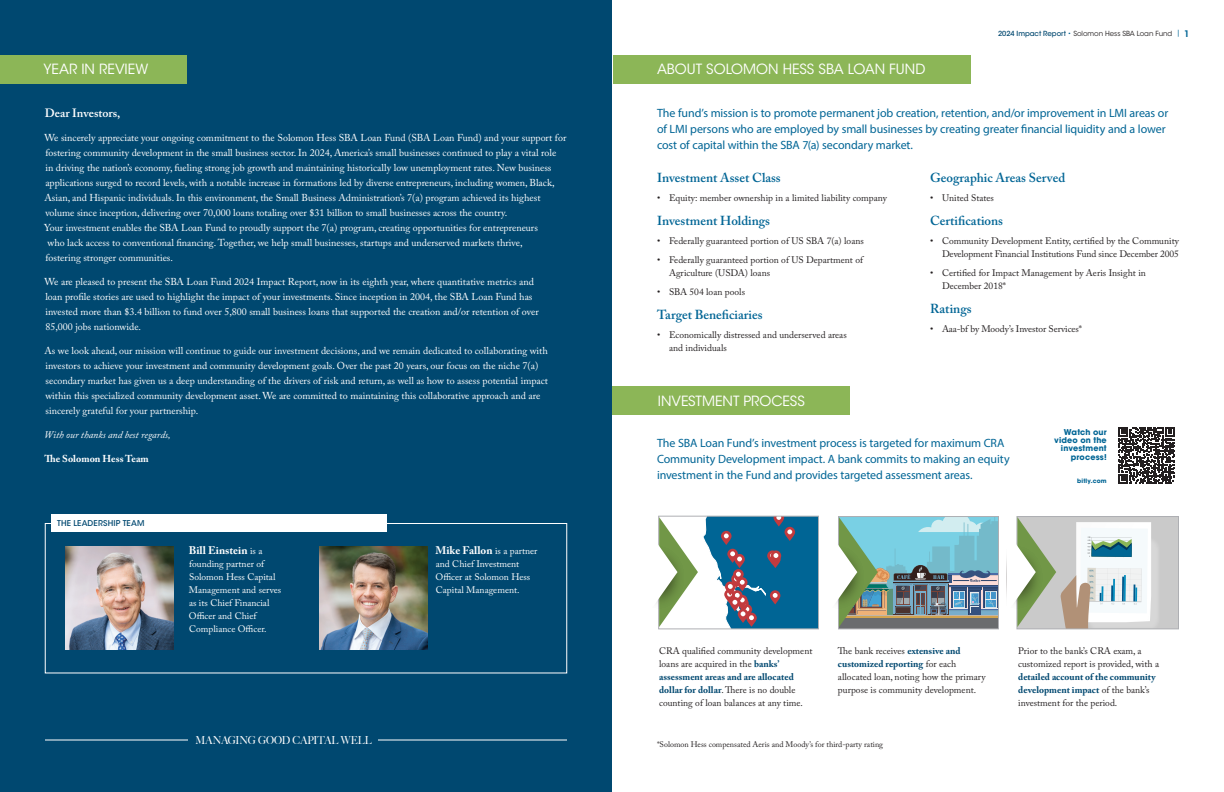
<style>
.page{position:relative;width:1224px;height:792px;background:#fff}
.page>*{position:absolute;margin:0;border:0;box-sizing:border-box;transform-origin:0 0}
.t1{font:14px "ITC Avant Garde Std";color:#fff}
.t2{font:600 13px "Adobe Caslon Pro";color:#006595}
.Intro{font:12px/16px "Myriad Pro";letter-spacing:-.01em;color:#006595}
.body_Text{font:600 12px "Adobe Caslon Pro";color:#fff}
.body_Text-2{font:700 11px "Adobe Caslon Pro";color:#fff}
.t3{font:500 11px "Big Caslon";color:#fff;scale:.9 1}
.body_Text-3{font:10px/15px "Adobe Caslon Pro";color:#fff}
.body_Text-4{font:italic 10px "Adobe Caslon Pro";color:#fff}
.body_Text-5{font:700 10px "Adobe Caslon Pro";color:#fff}
.body_Text-6{font:9.5px/13px "Adobe Caslon Pro";color:#231f20}
.body_Text-7{font:9.5px/13px "Adobe Caslon Pro";color:#fff}
.Footnote{font:8px "Adobe Caslon Pro";color:#231f20}
.Brochure_Call_out{font:700 8px/8.2px "ITC Avant Garde Pro";letter-spacing:.015em;color:#006595;text-align:right}
.t4{font:500 8px "ITC Avant Garde Std";letter-spacing:.02em;color:#004870}
.t5{font:7px "ITC Avant Garde Std";letter-spacing:-.005em;color:#231f20}
.Brochure_Call_out-2{font:700 6px "ITC Avant Garde Pro";letter-spacing:.03em;color:#006595}
.s1{font-weight:400;font-size:9.5px}
.s2{font-weight:500;color:#004870}
.s3{color:#006595}
.s4{font-weight:600;font-size:9px;color:#006595}
.s5{font-weight:700;color:#004870}
</style>
<div class="page">
<div style="left:0;top:0;width:612px;height:792px;background:#004870"></div>
<div style="left:0;top:55px;width:187px;height:29px;background:#8cb657"></div>
<hr style="left:45px;top:740px;width:522px;height:1px;background:#fff">
<div style="left:189px;top:736px;width:189px;height:8px;background:#004870"></div>
<svg style="left:1118px;top:427px;width:57px;height:56px"></svg>
<div style="left:838px;top:516px;width:161px;height:113px;border:1px solid #aeafb3"></div>
<div style="left:1017px;top:517px;width:161px;height:112px;background:#cacaca"></div>
<div style="left:1016px;top:516px;width:163px;height:113px;border:1px solid #aeafb3"></div>
<div style="left:613px;top:386px;width:237px;height:29px;background:#8cb657"></div>
<img style="left:65px;top:546px;width:108px;height:104px">
<img style="left:320px;top:546px;width:107px;height:104px">
<svg style="left:656px;top:515px;width:162px;height:115px"></svg>
<svg style="left:836px;top:517px;width:162px;height:110px;background:#80a7aa"></svg>
<svg style="left:1006px;top:517px;width:155px;height:112px"></svg>
<div style="left:51px;top:514px;width:336px;height:18px;background:#fff"></div>
<div style="left:613px;top:55px;width:358px;height:28px;background:#8cb657"></div>
<p class="t1" style="left:43px;top:61px;width:107px">YEAR IN REVIEW</p>
<p class="body_Text" style="left:45px;top:106px;width:77px">Dear Investors,</p>
<p class="body_Text-3" style="left:45px;top:130px;width:523px">We sincerely appreciate your ongoing commitment to the Solomon Hess SBA Loan Fund (SBA Loan Fund) and your support for</p>
<p class="body_Text-3" style="left:45px;top:145px;width:512px">fostering community development in the small business sector. In 2024, America’s small businesses continued to play a vital role</p>
<p class="body_Text-3" style="left:45px;top:160px;width:508px">in driving the nation’s economy, fueling strong job growth and maintaining historically low unemployment rates. New business</p>
<p class="body_Text-3" style="left:45px;top:175px;width:511px">applications surged to record levels, with a notable increase in formations led by diverse entrepreneurs, including women, Black,</p>
<p class="body_Text-3" style="left:44px;top:190px;width:498px">Asian, and Hispanic individuals. In this environment, the Small Business Administration’s 7(a) program achieved its highest</p>
<p class="body_Text-3" style="left:45px;top:205px;width:463px">volume since inception, delivering over 70,000 loans totaling over $31 billion to small businesses across the country.</p>
<p class="body_Text-3" style="left:44px;top:220px;width:495px">Your investment enables the SBA Loan Fund to proudly support the 7(a) program, creating opportunities for entrepreneurs</p>
<p class="body_Text-3" style="left:48px;top:235px;width:477px">who lack access to conventional financing. Together, we help small businesses, startups and underserved markets thrive,</p>
<p class="body_Text-3" style="left:45px;top:250px;width:129px">fostering stronger communities.</p>
<p class="body_Text-3" style="left:45px;top:274px;width:496px">We are pleased to present the SBA Loan Fund 2024 Impact Report, now in its eighth year, where quantitative metrics and loan profile stories are used to highlight the impact of your investments. Since inception in 2004, the SBA Loan Fund has invested more than $3.4 billion to fund over 5,800 small business loans that supported the creation and/or retention of over 85,000 jobs nationwide.</p>
<p class="body_Text-3" style="left:44px;top:343px;width:505px">As we look ahead, our mission will continue to guide our investment decisions, and we remain dedicated to collaborating with investors to achieve your investment and community development goals. Over the past 20 years, our focus on the niche 7(a) secondary market has given us a deep understanding of the drivers of risk and return, as well as how to assess potential impact within this specialized community development asset. We are committed to maintaining this collaborative approach and are sincerely grateful for your partnership.</p>
<p class="body_Text-4" style="left:44px;top:429px;width:128px">With our thanks and best regards,</p>
<p class="body_Text-5" style="left:44px;top:453px;width:106px">The Solomon Hess Team</p>
<p class="t4" style="left:57px;top:519px;width:89px">THE LEADERSHIP TEAM</p>
<p class="body_Text-2" style="left:189px;top:544px;width:75px">Bill Einstein <span class="s1">is a</span></p>
<p class="body_Text-7" style="left:189px;top:558px;width:94px">founding partner of<br>Solomon Hess Capital<br>Management and serves as its Chief Financial<br>Officer and Chief<br>Compliance Officer.</p>
<p class="t3" style="left:195px;top:731px;width:197px">MANAGING GOOD CAPITAL WELL</p>
<p class="body_Text-2" style="left:436px;top:544px;width:103px">Mike Fallon <span class="s1">is a partner</span></p>
<p class="body_Text-7" style="left:436px;top:558px;width:96px">and Chief Investment<br>Officer at Solomon Hess<br>Capital Management.</p>
<p class="t1" style="left:657px;top:61px;width:270px">ABOUT SOLOMON HESS SBA LOAN FUND</p>
<p class="t5" style="left:998px;top:29px;width:193px"><span class="s2">2024 Impact Report</span> <span class="s3">•</span> Solomon Hess SBA Loan Fund <span class="s3">|</span> <span class="s4">1</span></p>
<p class="Intro" style="left:657px;top:105px;width:513px">The fund’s mission is to promote permanent job creation, retention, and/or improvement in LMI areas or of LMI persons who are employed by small businesses by creating greater financial liquidity and a lower cost of capital within the SBA 7(a) secondary market.</p>
<h2 class="t2" style="left:657px;top:170px;width:125px">Investment Asset Class</h2>
<p class="body_Text-6" style="left:657px;top:191px;width:232px">• Equity: member ownership in a limited liability company</p>
<h2 class="t2" style="left:657px;top:213px;width:115px">Investment Holdings</h2>
<p class="body_Text-6" style="left:657px;top:234px;width:208px">• Federally guaranteed portion of US SBA 7(a) loans</p>
<p class="body_Text-6" style="left:669px;top:253px;width:196px;text-indent:-12px">• Federally guaranteed portion of US Department of<br>Agriculture (USDA) loans</p>
<p class="body_Text-6" style="left:657px;top:285px;width:90px">• SBA 504 loan pools</p>
<h2 class="t2" style="left:657px;top:307px;width:107px">Target Beneficiaries</h2>
<p class="body_Text-6" style="left:669px;top:328px;width:179px;text-indent:-12px">• Economically distressed and underserved areas and individuals</p>
<h2 class="t2" style="left:930px;top:170px;width:137px">Geographic Areas Served</h2>
<p class="body_Text-6" style="left:930px;top:191px;width:66px">• United States</p>
<h2 class="t2" style="left:930px;top:213px;width:75px">Certifications</h2>
<p class="body_Text-6" style="left:930px;top:234px;width:251px;text-align:right">• Community Development Entity, certified by the Community<br>Development Financial Institutions Fund since December 2005</p>
<p class="body_Text-6" style="left:942px;top:266px;width:205px;text-indent:-12px">• Certified for Impact Management by Aeris Insight in<br>December 2018*</p>
<h2 class="t2" style="left:930px;top:301px;width:43px">Ratings</h2>
<p class="body_Text-6" style="left:930px;top:322px;width:153px">• Aaa-bf by Moody’s Investor Services*</p>
<p class="t1" style="left:658px;top:392px;width:149px">INVESTMENT PROCESS</p>
<p class="Intro" style="left:657px;top:434px;width:354px">The SBA Loan Fund’s investment process is targeted for maximum CRA<br>Community Development impact. A bank commits to making an equity investment in the Fund and provides targeted assessment areas.</p>
<p class="Brochure_Call_out" style="left:1054px;top:428px;width:54px">Watch our video on the investment process!</p>
<p class="Brochure_Call_out-2" style="left:1077px;top:477px;width:31px">bitly.com</p>
<p class="body_Text-6" style="left:659px;top:645px;width:155px">CRA qualified community development loans are acquired in the <span class="s5">banks’ assessment areas and are allocated dollar for dollar</span>. There is no double counting of loan balances at any time.</p>
<p class="body_Text-6" style="left:838px;top:645px;width:149px">The bank receives <span class="s5">extensive and customized reporting</span> for each allocated loan, noting how the primary purpose is community development.</p>
<p class="Footnote" style="left:657px;top:739px;width:228px">*Solomon Hess compensated Aeris and Moody’s for third-party rating</p>
<p class="body_Text-6" style="left:1018px;top:645px;width:142px">Prior to the bank’s CRA exam, a customized report is provided, with a <span class="s5">detailed account of the community development impact</span> of the bank’s investment for the period.</p>
</div>
